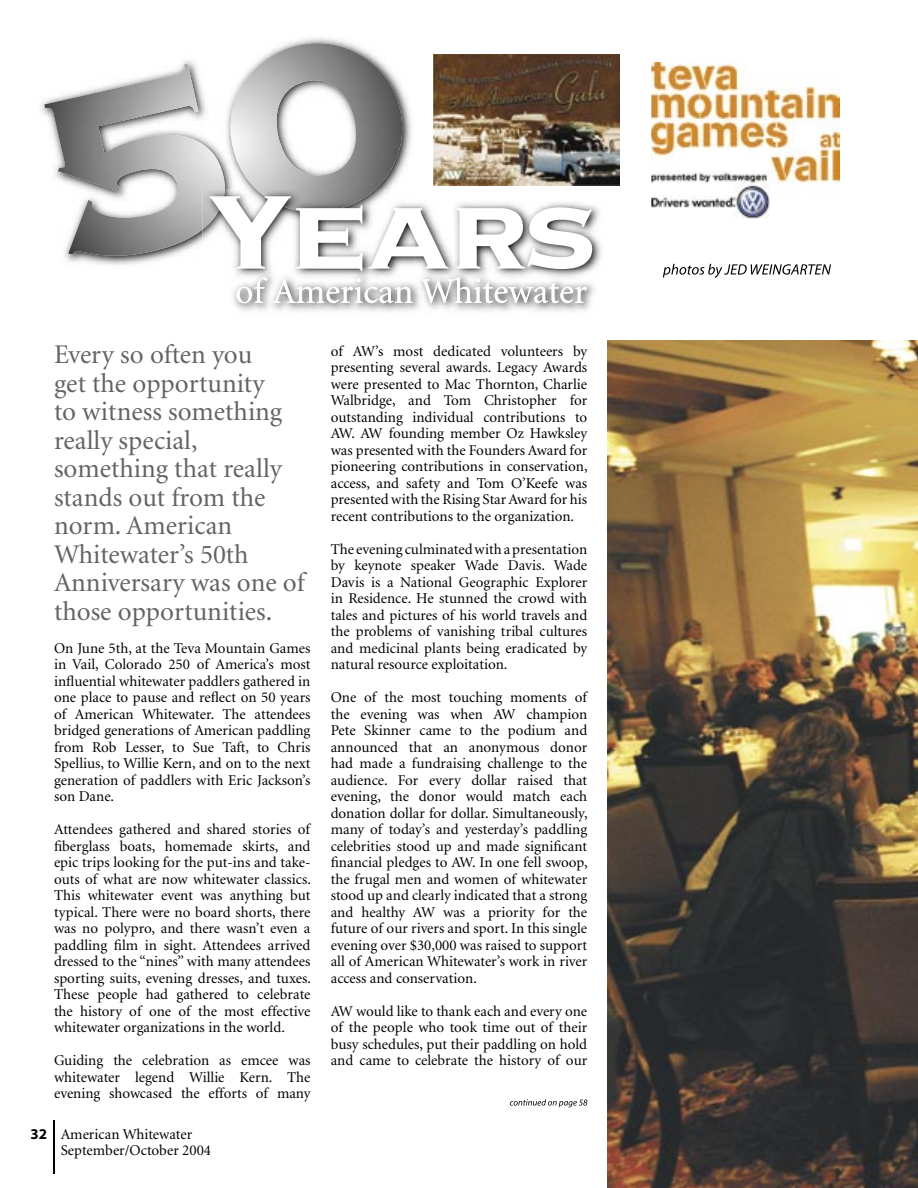
<style>
.page{position:relative;width:918px;height:1188px;background:#fff}
.page>*{position:absolute;margin:0;border:0;box-sizing:border-box;transform-origin:0 0}
.t1{font:27px/28.5px "Minion";color:#636363}
.t2{font:15px/16.5px "Minion";color:#000;text-align:justify}
.t3{font:700 15px "Myriad";color:#000}
</style>
<div class="page">
<hr style="left:53px;top:1120px;width:2px;height:54px;background:#000">
<img style="left:608px;top:341px;width:310px;height:847px">
<img style="left:651px;top:63px;width:189px;height:156px">
<img style="left:433px;top:54px;width:186px;height:132px">
<img style="left:41px;top:37px;width:371px;height:228px">
<img style="left:44px;top:43px;width:359px;height:213px">
<img style="left:233px;top:283px;width:361px;height:29px">
<svg style="left:236px;top:282px;width:351px;height:21px"></svg>
<img style="left:236px;top:205px;width:365px;height:77px">
<img style="left:202px;top:189px;width:210px;height:76px">
<img style="left:202px;top:189px;width:174px;height:41px">
<img style="left:258px;top:277px;width:222px;height:5px">
<svg style="left:210px;top:196px;width:382px;height:75px"></svg>
<svg style="left:663px;top:264px;width:168px;height:14px"></svg>
<svg style="left:510px;top:1099px;width:77px;height:8px"></svg>
<h1 class="t1" style="left:54px;top:342px;width:252px">Every so often you<br>get the opportunity<br>to witness something really special, something that really stands out from the norm. American<br>Whitewater’s 50th<br>Anniversary was one of those opportunities.</h1>
<p class="t2" style="left:54px;top:640px;width:258px">On June 5th, at the Teva Mountain Games in Vail, Colorado 250 of America’s most influential whitewater paddlers gathered in one place to pause and reflect on 50 years of American Whitewater. The attendees bridged generations of American paddling from Rob Lesser, to Sue Taft, to Chris Spellius, to Willie Kern, and on to the next generation of paddlers with Eric Jackson’s son Dane.</p>
<p class="t2" style="left:54px;top:822px;width:258px">Attendees gathered and shared stories of fiberglass boats, homemade skirts, and epic trips looking for the put-ins and take&shy;outs of what are now whitewater classics.<br>This whitewater event was anything but typical. There were no board shorts, there was no polypro, and there wasn’t even a paddling film in sight. Attendees arrived dressed to the “nines” with many attendees sporting suits, evening dresses, and tuxes.<br>These people had gathered to celebrate the history of one of the most effective whitewater organizations in the world.</p>
<p class="t2" style="left:54px;top:1053px;width:258px">Guiding the celebration as emcee was whitewater legend Willie Kern. The evening showcased the efforts of many</p>
<p class="t3" style="left:31px;top:1126px;width:18px">32</p>
<p class="t2" style="left:61px;top:1126px;width:152px">American Whitewater<br>September/October 2004</p>
<p class="t2" style="left:331px;top:343px;width:258px">of AW’s most dedicated volunteers by presenting several awards. Legacy Awards were presented to Mac Thornton, Charlie Walbridge, and Tom Christopher for outstanding individual contributions to AW. AW founding member Oz Hawksley was presented with the Founders Award for pioneering contributions in conservation, access, and safety and Tom O’Keefe was presented with the Rising Star Award for his recent contributions to the organization.</p>
<p class="t2" style="left:331px;top:541px;width:258px">The evening culminated with a presentation by keynote speaker Wade Davis. Wade Davis is a National Geographic Explorer in Residence. He stunned the crowd with tales and pictures of his world travels and the problems of vanishing tribal cultures and medicinal plants being eradicated by natural resource exploitation.</p>
<p class="t2" style="left:331px;top:690px;width:258px">One of the most touching moments of the evening was when AW champion Pete Skinner came to the podium and announced that an anonymous donor had made a fundraising challenge to the audience. For every dollar raised that evening, the donor would match each donation dollar for dollar. Simultaneously, many of today’s and yesterday’s paddling celebrities stood up and made significant financial pledges to AW. In one fell swoop, the frugal men and women of whitewater stood up and clearly indicated that a strong and healthy AW was a priority for the future of our rivers and sport. In this single evening over $30,000 was raised to support all of American Whitewater’s work in river access and conservation.</p>
<p class="t2" style="left:331px;top:1003px;width:258px">AW would like to thank each and every one of the people who took time out of their busy schedules, put their paddling on hold and came to celebrate the history of our</p>
</div>
